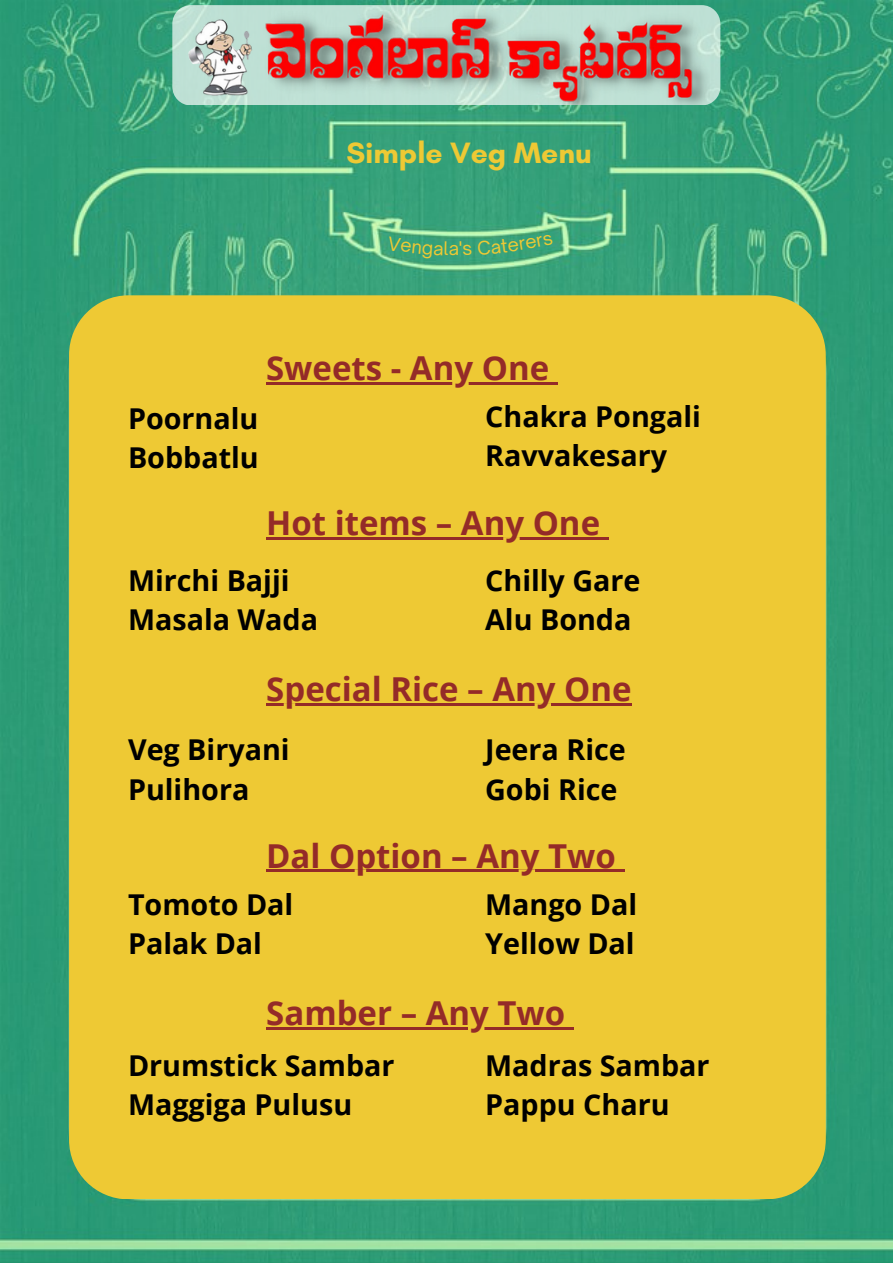
<style>
.page{position:relative;width:893px;height:1264px;background:#fff}
.page>*{position:absolute;margin:0;border:0;box-sizing:border-box;transform-origin:0 0}
.t1{font:700 33px "Open Sans";color:#942b28}
.t2{font:700 30px "Glacial Indifference";color:#eec934}
.t3{font:700 28.65px "Open Sans";color:#000}
.t4{font:18px "Open Sauce One";color:#eec934}
</style>
<div class="page">
<img style="left:0;top:0;width:892px;height:1262px">
<svg style="left:172px;top:5px;width:548px;height:100px;fill:#bee0d5"></svg>
<img style="left:261px;top:9px;width:448px;height:96px">
<img style="left:183px;top:7px;width:78px;height:96px">
<div style="left:69px;top:295px;width:756px;height:903px;background:#eec934;border-radius:60px"></div>
<hr style="left:266px;top:703px;width:365px;height:3px;background:#942b28">
<hr style="left:266px;top:382px;width:283px;height:3px;background:#942b28">
<svg style="left:549px;top:382px;width:8px;height:3px"></svg>
<hr style="left:266px;top:537px;width:334px;height:3px;background:#942b28">
<svg style="left:600px;top:537px;width:8px;height:3px"></svg>
<hr style="left:266px;top:1027px;width:299px;height:2px;background:#942b28">
<svg style="left:565px;top:1027px;width:8px;height:2px"></svg>
<hr style="left:266px;top:869px;width:350px;height:3px;background:#942b28">
<svg style="left:616px;top:869px;width:8px;height:3px"></svg>
<svg style="left:387px;top:236px;width:61px;height:22px"></svg>
<svg style="left:460px;top:241px;width:11px;height:14px"></svg>
<svg style="left:477px;top:233px;width:76px;height:22px"></svg>
<p class="t2" style="left:346px;top:134px;width:247px">Simple Veg Menu</p>
<p class="t4" style="left:448px;top:237px;width:12px">a</p>
<p class="t3" style="left:128px;top:398px;width:132px">Poornalu</p>
<p class="t3" style="left:128px;top:438px;width:132px">Bobbatlu</p>
<p class="t1" style="left:266px;top:345px;width:284px">Sweets - Any One</p>
<p class="t3" style="left:485px;top:396px;width:217px">Chakra Pongali</p>
<p class="t3" style="left:485px;top:435px;width:183px">Ravvakesary</p>
<p class="t1" style="left:266px;top:500px;width:335px">Hot items – Any One</p>
<p class="t3" style="left:128px;top:560px;width:163px">Mirchi Bajji</p>
<p class="t3" style="left:128px;top:599px;width:192px">Masala Wada</p>
<p class="t3" style="left:485px;top:560px;width:157px">Chilly Gare</p>
<p class="t3" style="left:485px;top:599px;width:148px">Alu Bonda</p>
<p class="t1" style="left:266px;top:666px;width:366px">Special Rice – Any One</p>
<p class="t3" style="left:128px;top:729px;width:163px">Veg Biryani</p>
<p class="t3" style="left:128px;top:769px;width:123px">Pulihora</p>
<p class="t3" style="left:485px;top:729px;width:142px">Jeera Rice</p>
<p class="t3" style="left:485px;top:769px;width:134px">Gobi Rice</p>
<p class="t1" style="left:266px;top:832px;width:351px">Dal Option – Any Two</p>
<p class="t3" style="left:128px;top:884px;width:167px">Tomoto Dal</p>
<p class="t3" style="left:128px;top:923px;width:135px">Palak Dal</p>
<p class="t3" style="left:485px;top:884px;width:153px">Mango Dal</p>
<p class="t3" style="left:485px;top:923px;width:151px">Yellow Dal</p>
<p class="t1" style="left:266px;top:989px;width:300px">Samber – Any Two</p>
<p class="t3" style="left:128px;top:1045px;width:268px">Drumstick Sambar</p>
<p class="t3" style="left:128px;top:1084px;width:226px">Maggiga Pulusu</p>
<p class="t3" style="left:485px;top:1045px;width:226px">Madras Sambar</p>
<p class="t3" style="left:485px;top:1084px;width:186px">Pappu Charu</p>
</div>
